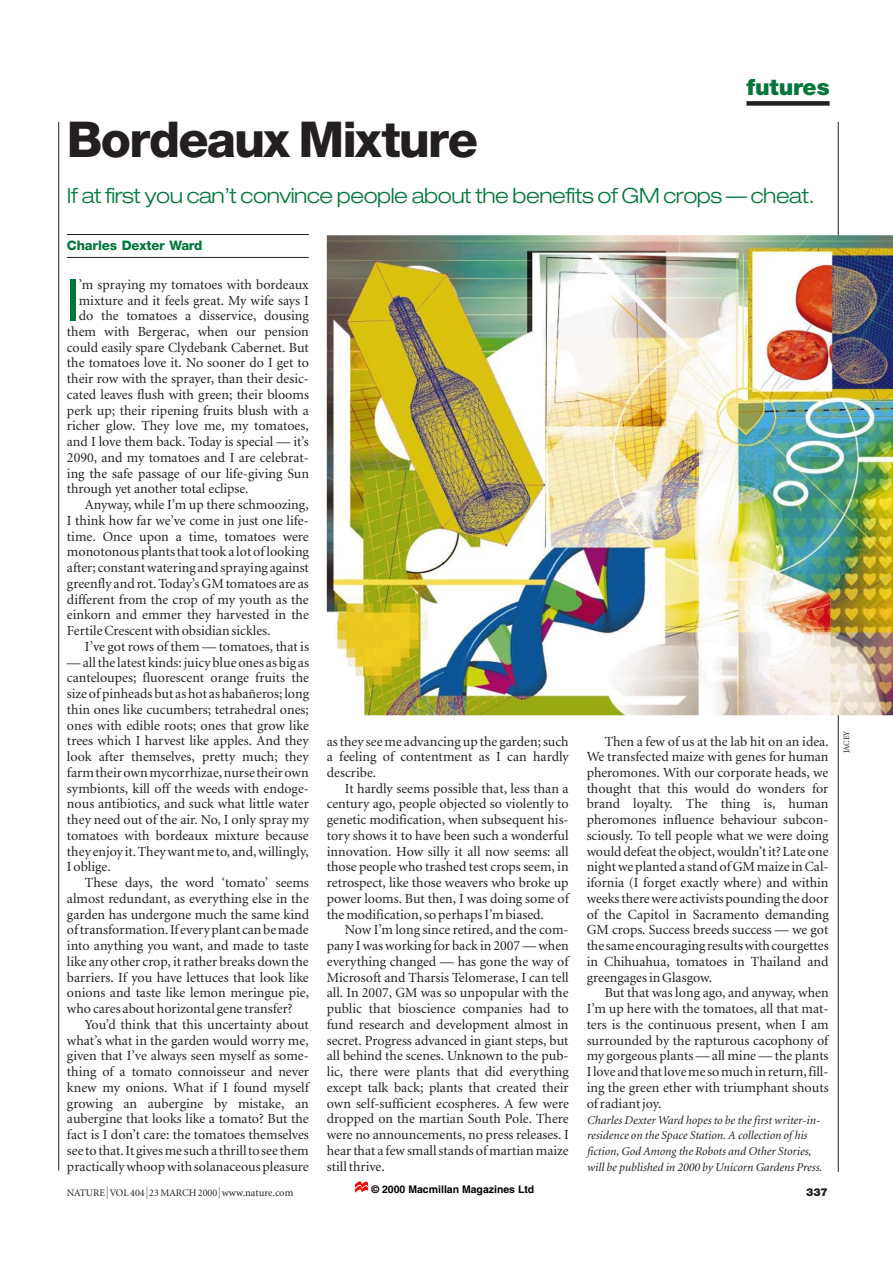
<style>
.page{position:relative;width:893px;height:1263px;background:#fff}
.page>*{position:absolute;margin:0;border:0;box-sizing:border-box;transform-origin:0 0}
.t1{font:condensed 58.05px "Helvetica Neue";color:#007739}
.t2{font:800 49.5px "Helvetica Neue";letter-spacing:-.04em;color:#231f20}
.t3{font:900 22.5px "Helvetica Neue";letter-spacing:-.005em;color:#007739}
.t4{font:300 expanded 21px "Helvetica Neue";letter-spacing:-.02em;color:#007739}
.t5{font:13.95px/15.8px "Minion";color:#231f20;text-align:justify}
.t6{font:800 13.2px "Helvetica Neue";letter-spacing:-.01em;color:#007739}
.t7{font:italic 12px/15.8px "Minion";color:#231f20}
.t8{font:900 10.8px "Helvetica Neue";color:#231f20}
.t9{font:700 10.5px "Helvetica";color:#000}
.t10{font:10.2px "Minion";color:#231f20}
.t11{font:8.25px "Minion";letter-spacing:-.02em;color:#231f20}
.s1{font-family:"Unica SB";font-weight:300;font-size:12px}
.s2{font-size:10.5px}
</style>
<div class="page">
<hr style="left:67px;top:234px;width:242px;height:1px;background:#231f20">
<hr style="left:67px;top:257px;width:242px;height:1px;background:#231f20">
<hr style="left:58px;top:122px;width:1px;height:1049px;background:#231f20">
<hr style="left:838px;top:122px;width:1px;height:1050px;background:#231f20">
<div style="left:746px;top:101px;width:83px;height:5px;background:#231f20"></div>
<img style="left:327px;top:235px;width:565px;height:480px">
<svg style="left:355px;top:1181px;width:13px;height:12px"></svg>
<h3 class="t3" style="left:746px;top:78px;width:85px">futures</h3>
<h2 class="t2" style="left:67px;top:122px;width:412px">Bordeaux Mixture</h2>
<h3 class="t4" style="left:67px;top:188px;width:749px">If at first you can’t convince people about the benefits of GM crops — cheat.</h3>
<p class="t6" style="left:67px;top:240px;width:137px">Charles Dexter Ward</p>
<h1 class="t1" style="left:67px;top:279px;width:13px">I</h1>
<p class="t5" style="left:79px;top:278px;width:231px">’m spraying my tomatoes with bordeaux</p>
<p class="t5" style="left:79px;top:293px;width:232px">mixture and it feels great. My wife says I</p>
<p class="t5" style="left:79px;top:309px;width:232px">do the tomatoes a disservice, dousing</p>
<p class="t5" style="left:67px;top:325px;width:243px">them with Bergerac, when our pension</p>
<p class="t5" style="left:67px;top:341px;width:243px">could easily spare Clydebank Cabernet. But</p>
<p class="t5" style="left:67px;top:356px;width:243px">the tomatoes love it. No sooner do I get to</p>
<p class="t5" style="left:67px;top:372px;width:243px">their row with the sprayer, than their desic-</p>
<p class="t5" style="left:67px;top:388px;width:243px">cated leaves flush with green; their blooms</p>
<p class="t5" style="left:67px;top:404px;width:243px">perk up; their ripening fruits blush with a</p>
<p class="t5" style="left:67px;top:419px;width:243px">richer glow. They love me, my tomatoes,</p>
<p class="t5" style="left:67px;top:435px;width:243px">and I love them back. Today is special — it’s</p>
<p class="t5" style="left:67px;top:451px;width:243px">2090, and my tomatoes and I are celebrat-</p>
<p class="t5" style="left:67px;top:467px;width:243px">ing the safe passage of our life-giving Sun</p>
<p class="t5" style="left:67px;top:482px;width:183px">through yet another total eclipse.</p>
<p class="t5" style="left:85px;top:498px;width:225px">Anyway, while I’m up there schmoozing,</p>
<p class="t5" style="left:67px;top:514px;width:243px">I think how far we’ve come in just one life-</p>
<p class="t5" style="left:67px;top:530px;width:243px">time. Once upon a time, tomatoes were</p>
<p class="t5" style="left:67px;top:545px;width:243px">monotonous plants that took a lot of looking</p>
<p class="t5" style="left:67px;top:561px;width:243px">after; constant watering and spraying against</p>
<p class="t5" style="left:67px;top:577px;width:243px">greenfly and rot. Today’s GM tomatoes are as</p>
<p class="t5" style="left:67px;top:593px;width:243px">different from the crop of my youth as the</p>
<p class="t5" style="left:67px;top:608px;width:243px">einkorn and emmer they harvested in the</p>
<p class="t5" style="left:67px;top:624px;width:205px">Fertile Crescent with obsidian sickles.</p>
<p class="t5" style="left:85px;top:640px;width:225px">I’ve got rows of them — tomatoes, that is</p>
<p class="t5" style="left:67px;top:656px;width:243px">— all the latest kinds: juicy blue ones as big as canteloupes; fluorescent orange fruits the size of pinheads but as hot as habañeros; long thin ones like cucumbers; tetrahedral ones; ones with edible roots; ones that grow like trees which I harvest like apples. And they look after themselves, pretty much; they farm their own mycorrhizae, nurse their own symbionts, kill off the weeds with endoge&shy;nous antibiotics, and suck what little water they need out of the air. No, I only spray my tomatoes with bordeaux mixture because they enjoy it. They want me to, and, willingly, I oblige.</p>
<p class="t5" style="left:67px;top:876px;width:243px;text-indent:18px">These days, the word ‘tomato’ seems almost redundant, as everything else in the garden has undergone much the same kind of transformation. If every plant can be made into anything you want, and made to taste like any other crop, it rather breaks down the barriers. If you have lettuces that look like onions and taste like lemon meringue pie, who cares about horizontal gene transfer?</p>
<p class="t5" style="left:67px;top:1018px;width:243px;text-indent:18px">You’d think that this uncertainty about what’s what in the garden would worry me, given that I’ve always seen myself as some&shy;thing of a tomato connoisseur and never knew my onions. What if I found myself growing an aubergine by mistake, an aubergine that looks like a tomato? But the fact is I don’t care: the tomatoes themselves see to that. It gives me such a thrill to see them practically whoop with solanaceous pleasure</p>
<p class="t5" style="left:327px;top:734px;width:243px">as they see me advancing up the garden; such a feeling of contentment as I can hardly describe.</p>
<p class="t5" style="left:327px;top:782px;width:243px;text-indent:18px">It hardly seems possible that, less than a century ago, people objected so violently to genetic modification, when subsequent his&shy;tory shows it to have been such a wonderful innovation. How silly it all now seems: all those people who trashed test crops seem, in retrospect, like those weavers who broke up power looms. But then, I was doing some of the modification, so perhaps I’m biased.</p>
<p class="t5" style="left:327px;top:923px;width:243px;text-indent:18px">Now I’m long since retired, and the com&shy;pany I was working for back in 2007 — when everything changed — has gone the way of Microsoft and Tharsis Telomerase, I can tell all. In 2007, GM was so unpopular with the public that bioscience companies had to fund research and development almost in secret. Progress advanced in giant steps, but all behind the scenes. Unknown to the pub&shy;lic, there were plants that did everything except talk back; plants that created their own self-sufficient ecospheres. A few were dropped on the martian South Pole. There were no announcements, no press releases. I hear that a few small stands of martian maize still thrive.</p>
<p class="t9" style="left:371px;top:1183px;width:164px">© 2000 Macmillan Magazines Ltd</p>
<p class="t5" style="left:586px;top:734px;width:243px;text-indent:18px">Then a few of us at the lab hit on an idea.<br>We transfected maize with genes for human pheromones. With our corporate heads, we thought that this would do wonders for brand loyalty. The thing is, human pheromones influence behaviour subcon&shy;sciously. To tell people what we were doing would defeat the object, wouldn’t it? Late one night we planted a stand of GM maize in Cal&shy;ifornia (I forget exactly where) and within weeks there were activists pounding the door of the Capitol in Sacramento demanding GM crops. Success breeds success — we got the same encouraging results with courgettes in Chihuahua, tomatoes in Thailand and greengages in Glasgow.</p>
<p class="t5" style="left:586px;top:986px;width:243px;text-indent:18px">But that was long ago, and anyway, when I’m up here with the tomatoes, all that mat&shy;ters is the continuous present, when I am surrounded by the rapturous cacophony of my gorgeous plants — all mine — the plants I love and that love me so much in return, fill&shy;ing the green ether with triumphant shouts of radiant joy.</p>
<p class="t7" style="left:586px;top:1113px;width:237px">Charles Dexter Ward hopes to be the first writer-in&shy;residence on the Space Station. A collection of his fiction, God Among the Robots and Other Stories, will be published in 2000 by Unicorn Gardens Press.</p>
<p class="t10" style="left:67px;top:1188px;width:228px">NATURE<span class="s1">|</span> VOL 404 <span class="s1">|</span> 23 MARCH 2000 <span class="s1">|</span> <span class="s2">www.nature.com</span></p>
<p class="t8" style="left:806px;top:1188px;width:23px">337</p>
<p class="t11" style="left:843px;top:753px;width:24px;rotate:-90deg">JACEY</p>
</div>
